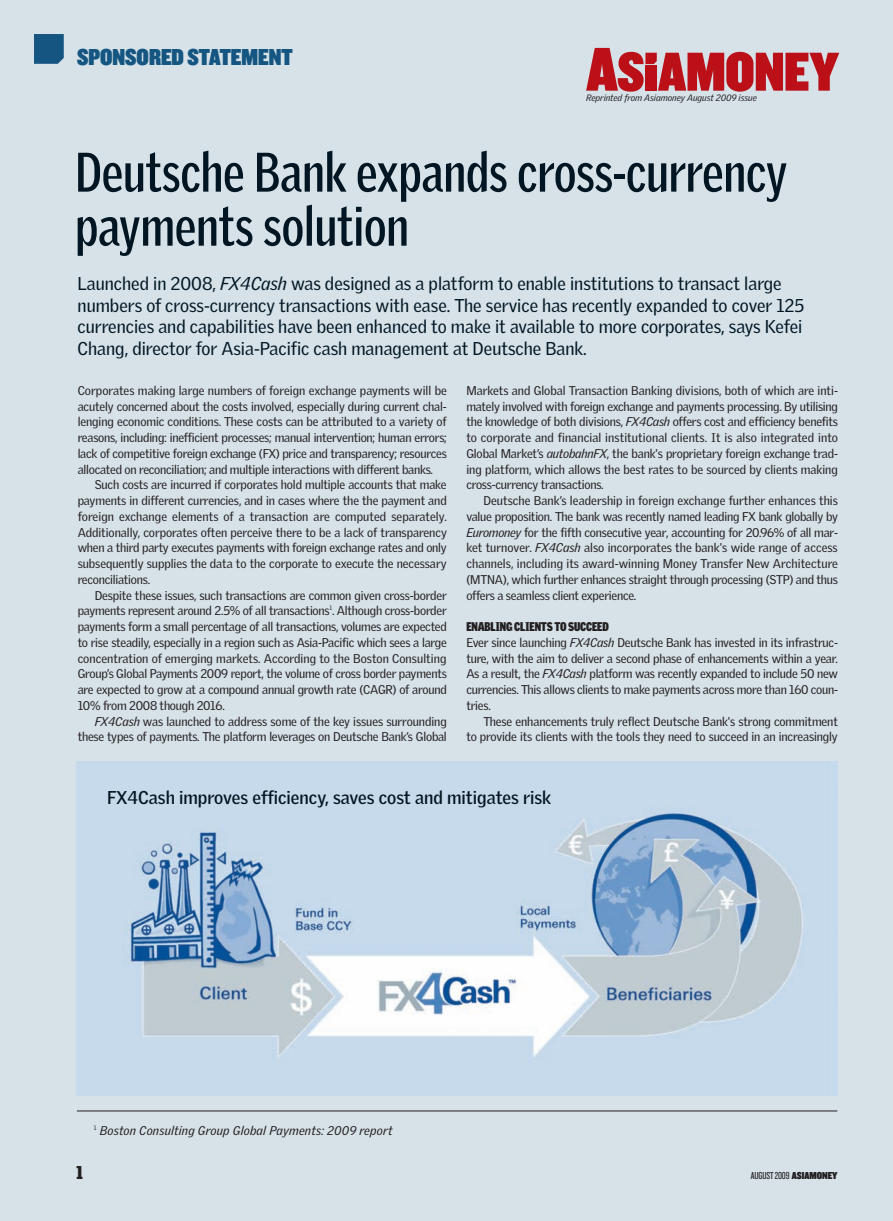
<style>
.page{position:relative;width:893px;height:1221px;background:#fff}
.page>*{position:absolute;margin:0;border:0;box-sizing:border-box;transform-origin:0 0}
.t1{font:700 54px/54px "Griffith Gothic Cond";color:#011622}
.t2{font:24px "Knockout HTF90 Ultmt Welterwt";color:#145681}
.t3{font:18px/21.6px "Griffith Gothic";color:#011622}
.t4{font:700 18px "Griffith Gothic";color:#011622}
.t5{font:900 18px "Griffith Gothic Cond";color:#231f20}
.t6{font:12.3px/15.8px "Griffith Gothic";letter-spacing:-.02em;color:#231f20;text-align:justify}
.t7{font:italic 12.3px "Griffith Gothic";letter-spacing:.02em;color:#231f20}
.t8{font:900 12.3px "Griffith Gothic Cond";letter-spacing:-.015em;color:#231f20}
.t9{font:10.5px "Knockout HTF28 Junior Featherwt";letter-spacing:-.01em;color:#231f20}
.t10{font:italic 9px "Griffith Gothic";color:#231f20}
.s1{font-style:italic}
.s2{font-family:"Knockout HTF90 Ultmt Welterwt"}
</style>
<div class="page">
<div style="left:0;top:0;width:893px;height:1220px;background:#d6e1e8"></div>
<svg style="left:34px;top:34px;width:30px;height:30px"></svg>
<img style="left:77px;top:761px;width:760px;height:334px">
<hr style="left:77px;top:1110px;width:760px;height:1px;background:#231f20">
<svg style="left:586px;top:48px;width:253px;height:44px"></svg>
<h2 class="t2" style="left:77px;top:43px;width:217px">SPONSORED STATEMENT</h2>
<p class="t10" style="left:586px;top:92px;width:172px">Reprinted from Asiamoney August 2009 issue</p>
<h1 class="t1" style="left:75px;top:146px;width:714px">Deutsche Bank expands cross-currency payments solution</h1>
<p class="t3" style="left:78px;top:273px;width:728px">Launched in 2008, <span class="s1">FX4Cash</span> was designed as a platform to enable institutions to transact large numbers of cross-currency transactions with ease. The service has recently expanded to cover 125 currencies and capabilities have been enhanced to make it available to more corporates, says Kefei Chang, director for Asia-Pacific cash management at Deutsche Bank.</p>
<p class="t6" style="left:78px;top:382px;width:371px">Corporates making large numbers of foreign exchange payments will be acutely concerned about the costs involved, especially during current chal&shy;lenging economic conditions. These costs can be attributed to a variety of reasons, including: inefficient processes; manual intervention; human errors; lack of competitive foreign exchange (FX) price and transparency; resources allocated on reconciliation; and multiple interactions with different banks.</p>
<p class="t6" style="left:78px;top:477px;width:371px;text-indent:17px">Such costs are incurred if corporates hold multiple accounts that make payments in different currencies, and in cases where the the payment and foreign exchange elements of a transaction are computed separately.<br>Additionally, corporates often perceive there to be a lack of transparency when a third party executes payments with foreign exchange rates and only subsequently supplies the data to the corporate to execute the necessary reconciliations.</p>
<p class="t6" style="left:78px;top:587px;width:371px;text-indent:17px">Despite these issues, such transactions are common given cross-border payments represent around 2.5% of all transactions<sup>1</sup>. Although cross-border payments form a small percentage of all transactions, volumes are expected to rise steadily, especially in a region such as Asia-Pacific which sees a large concentration of emerging markets. According to the Boston Consulting Group’s Global Payments 2009 report, the volume of cross border payments are expected to grow at a compound annual growth rate (CAGR) of around 10% from 2008 though 2016.</p>
<p class="t6" style="left:78px;top:713px;width:371px;text-align:right"><span class="s1">FX4Cash</span> was launched to address some of the key issues surrounding these types of payments. The platform leverages on Deutsche Bank’s Global</p>
<p class="t6" style="left:466px;top:382px;width:373px">Markets and Global Transaction Banking divisions, both of which are inti&shy;mately involved with foreign exchange and payments processing. By utilising the knowledge of both divisions, <span class="s1">FX4Cash</span> offers cost and efficiency benefits to corporate and financial institutional clients. It is also integrated into Global Market’s <span class="s1">autobahnFX</span>, the bank's proprietary foreign exchange trad&shy;ing platform, which allows the best rates to be sourced by clients making cross-currency transactions.</p>
<p class="t6" style="left:466px;top:493px;width:373px;text-indent:17px">Deutsche Bank’s leadership in foreign exchange further enhances this value proposition. The bank was recently named leading FX bank globally by <span class="s1">Euromoney</span> for the fifth consecutive year, accounting for 20.96% of all mar&shy;ket turnover. <span class="s1">FX4Cash</span> also incorporates the bank's wide range of access channels, including its award-winning Money Transfer New Architecture (MTNA), which further enhances straight through processing (STP) and thus offers a seamless client experience.</p>
<p class="t8" style="left:466px;top:619px;width:144px">ENABLING CLIENTS TO SUCCEED</p>
<p class="t6" style="left:466px;top:634px;width:373px">Ever since launching <span class="s1">FX4Cash</span> Deutsche Bank has invested in its infrastruc&shy;ture, with the aim to deliver a second phase of enhancements within a year.<br>As a result, the <span class="s1">FX4Cash</span> platform was recently expanded to include 50 new currencies. This allows clients to make payments across more than 160 coun&shy;tries.</p>
<p class="t6" style="left:466px;top:713px;width:373px;text-align:right">These enhancements truly reflect Deutsche Bank's strong commitment<br>to provide its clients with the tools they need to succeed in an increasingly</p>
<h3 class="t4" style="left:107px;top:787px;width:445px">FX4Cash improves efficiency, saves cost and mitigates risk</h3>
<p class="t7" style="left:94px;top:1123px;width:300px"><sup>1</sup> Boston Consulting Group Global Payments: 2009 report</p>
<h3 class="t5" style="left:76px;top:1162px;width:8px">1</h3>
<p class="t9" style="left:751px;top:1169px;width:88px">AUGUST 2009 <span class="s2">ASIAMONEY</span></p>
</div>
